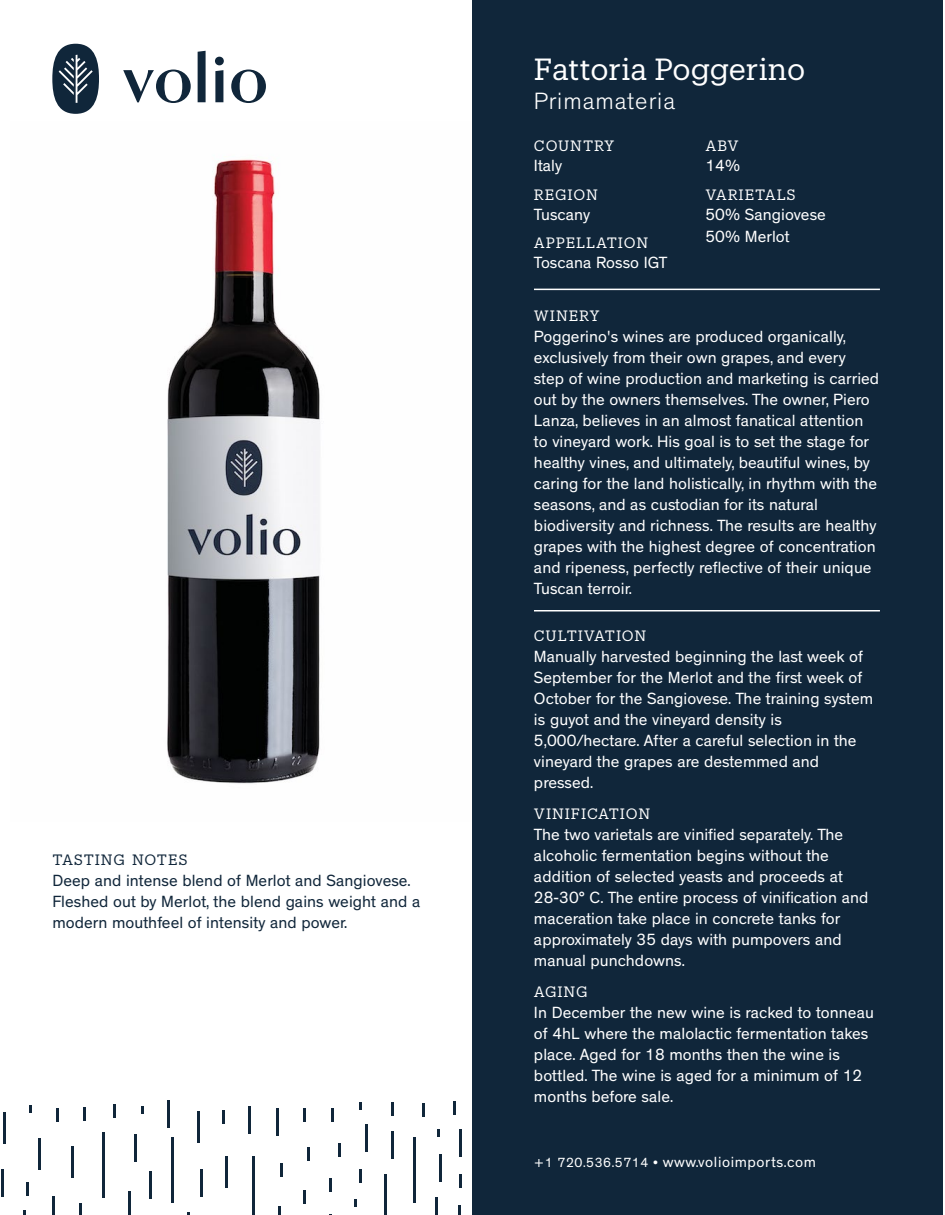
<style>
.page{position:relative;width:945px;height:1215px;background:#fff}
.page>*{position:absolute;margin:0;border:0;box-sizing:border-box;transform-origin:0 0}
.t1{font:30px "Produkt";letter-spacing:-.005em;color:#fff}
.t2{font:300 24px "Theinhardt";letter-spacing:.04em;color:#fff}
.t3{font:16.5px/21px "Theinhardt";letter-spacing:.005em;color:#fff}
.t4{font:16.5px/21px "Theinhardt";letter-spacing:.005em;color:#10263a}
.t5{font:15px "Theinhardt";letter-spacing:.04em;color:#fff}
.t6{font:14.7px "Produkt";letter-spacing:.06em;color:#fff}
.t7{font:14.7px "Produkt";letter-spacing:.045em;color:#10263a}
.s1{font-size:13.5px}
</style>
<div class="page">
<img style="left:167px;top:159px;width:153px;height:625px">
<div style="left:472px;top:0;width:471px;height:1215px;background:#10263a"></div>
<svg style="left:52px;top:44px;width:47px;height:70px"></svg>
<svg style="left:198px;top:51px;width:8px;height:51px"></svg>
<svg style="left:215px;top:57px;width:9px;height:45px"></svg>
<svg style="left:123px;top:70px;width:68px;height:33px"></svg>
<svg style="left:231px;top:70px;width:35px;height:33px"></svg>
<hr style="left:276px;top:1109px;width:3px;height:27px;background:#10263a">
<hr style="left:248px;top:1106px;width:3px;height:27px;background:#10263a">
<hr style="left:1px;top:1170px;width:3px;height:27px;background:#10263a">
<hr style="left:128px;top:1191px;width:3px;height:24px;background:#10263a">
<hr style="left:439px;top:1154px;width:2px;height:27px;background:#10263a">
<hr style="left:200px;top:1169px;width:2px;height:27px;background:#10263a">
<hr style="left:168px;top:1100px;width:2px;height:27px;background:#10263a">
<hr style="left:134px;top:1134px;width:3px;height:27px;background:#10263a">
<hr style="left:391px;top:1132px;width:3px;height:27px;background:#10263a">
<hr style="left:459px;top:1129px;width:3px;height:27px;background:#10263a">
<hr style="left:149px;top:1171px;width:3px;height:27px;background:#10263a">
<hr style="left:365px;top:1124px;width:3px;height:27px;background:#10263a">
<hr style="left:252px;top:1156px;width:3px;height:59px;background:#10263a">
<svg style="left:435px;top:1197px;width:2px;height:18px"></svg>
<svg style="left:278px;top:1206px;width:2px;height:9px"></svg>
<hr style="left:172px;top:1137px;width:2px;height:66px;background:#10263a">
<hr style="left:384px;top:1174px;width:3px;height:41px;background:#10263a">
<hr style="left:52px;top:1196px;width:3px;height:19px;background:#10263a">
<svg style="left:458px;top:1206px;width:3px;height:9px"></svg>
<hr style="left:414px;top:1137px;width:2px;height:65px;background:#10263a">
<hr style="left:102px;top:1132px;width:3px;height:66px;background:#10263a">
<hr style="left:113px;top:1104px;width:3px;height:14px;background:#10263a">
<hr style="left:391px;top:1102px;width:3px;height:14px;background:#10263a">
<svg style="left:303px;top:1191px;width:3px;height:13px"></svg>
<svg style="left:79px;top:1203px;width:3px;height:12px"></svg>
<svg style="left:330px;top:1178px;width:2px;height:13px"></svg>
<svg style="left:359px;top:1169px;width:3px;height:13px"></svg>
<svg style="left:83px;top:1107px;width:3px;height:13px"></svg>
<svg style="left:338px;top:1144px;width:3px;height:13px"></svg>
<svg style="left:459px;top:1175px;width:3px;height:13px"></svg>
<svg style="left:281px;top:1163px;width:2px;height:14px"></svg>
<hr style="left:307px;top:1147px;width:3px;height:14px;background:#10263a">
<hr style="left:56px;top:1108px;width:3px;height:14px;background:#10263a">
<hr style="left:331px;top:1108px;width:3px;height:14px;background:#10263a">
<hr style="left:222px;top:1110px;width:3px;height:14px;background:#10263a">
<svg style="left:454px;top:1102px;width:2px;height:13px"></svg>
<hr style="left:26px;top:1182px;width:3px;height:14px;background:#10263a">
<svg style="left:422px;top:1104px;width:3px;height:13px"></svg>
<hr style="left:303px;top:1108px;width:3px;height:14px;background:#10263a">
<hr style="left:198px;top:1111px;width:2px;height:31px;background:#10263a">
<hr style="left:38px;top:1138px;width:3px;height:31px;background:#10263a">
<hr style="left:71px;top:1147px;width:2px;height:31px;background:#10263a">
<hr style="left:3px;top:1112px;width:3px;height:31px;background:#10263a">
<hr style="left:226px;top:1157px;width:2px;height:31px;background:#10263a">
<svg style="left:438px;top:1129px;width:2px;height:8px"></svg>
<svg style="left:354px;top:1199px;width:3px;height:8px"></svg>
<svg style="left:29px;top:1106px;width:3px;height:7px"></svg>
<svg style="left:141px;top:1106px;width:3px;height:7px"></svg>
<svg style="left:359px;top:1102px;width:3px;height:8px"></svg>
<hr style="left:534px;top:289px;width:346px;height:1px;background:#fff">
<hr style="left:534px;top:610px;width:346px;height:2px;background:#fff">
<p class="t7" style="left:52px;top:849px;width:137px">TASTING NOTES</p>
<p class="t4" style="left:52px;top:870px;width:369px">Deep and intense blend of Merlot and Sangiovese.<br>Fleshed out by Merlot, the blend gains weight and a modern mouthfeel of intensity and power.</p>
<h1 class="t1" style="left:534px;top:49px;width:273px">Fattoria Poggerino</h1>
<h2 class="t2" style="left:534px;top:87px;width:143px">Primamateria</h2>
<p class="t6" style="left:534px;top:135px;width:82px">COUNTRY</p>
<p class="t3" style="left:534px;top:156px;width:30px">Italy</p>
<p class="t6" style="left:534px;top:184px;width:66px">REGION</p>
<p class="t3" style="left:534px;top:205px;width:58px">Tuscany</p>
<p class="t6" style="left:534px;top:232px;width:116px">APPELLATION</p>
<p class="t3" style="left:534px;top:253px;width:135px">Toscana Rosso IGT</p>
<p class="t6" style="left:705px;top:135px;width:35px">ABV</p>
<p class="t3" style="left:705px;top:156px;width:36px">14%</p>
<p class="t6" style="left:705px;top:184px;width:92px">VARIETALS</p>
<p class="t3" style="left:705px;top:204px;width:122px;line-height:21.8px">50% Sangiovese<br>50% Merlot</p>
<p class="t6" style="left:534px;top:305px;width:67px">WINERY</p>
<p class="t3" style="left:534px;top:326px;width:347px">Poggerino's wines are produced organically, exclusively from their own grapes, and every step of wine production and marketing is carried out by the owners themselves. The owner, Piero Lanza, believes in an almost fanatical attention to vineyard work. His goal is to set the stage for healthy vines, and ultimately, beautiful wines, by caring for the land holistically, in rhythm with the seasons, and as custodian for its natural biodiversity and richness. The results are healthy grapes with the highest degree of concentration and ripeness, perfectly reflective of their unique Tuscan terroir.</p>
<p class="t6" style="left:534px;top:625px;width:114px">CULTIVATION</p>
<p class="t3" style="left:534px;top:646px;width:341px">Manually harvested beginning the last week of September for the Merlot and the first week of October for the Sangiovese. The training system is guyot and the vineyard density is 5,000/hectare. After a careful selection in the vineyard the grapes are destemmed and pressed.</p>
<p class="t6" style="left:534px;top:803px;width:118px">VINIFICATION</p>
<p class="t3" style="left:534px;top:824px;width:336px">The two varietals are vinified separately. The alcoholic fermentation begins without the addition of selected yeasts and proceeds at 28-30° C. The entire process of vinification and maceration take place in concrete tanks for approximately 35 days with pumpovers and manual punchdowns.</p>
<p class="t6" style="left:534px;top:981px;width:55px">AGING</p>
<p class="t3" style="left:534px;top:1002px;width:341px">In December the new wine is racked to tonneau of 4hL where the malolactic fermentation takes place. Aged for 18 months then the wine is bottled. The wine is aged for a minimum of 12 months before sale.</p>
<p class="t5" style="left:534px;top:1153px;width:284px"><span class="s1">+1 720.536.5714 •</span> www.volioimports.com</p>
</div>
